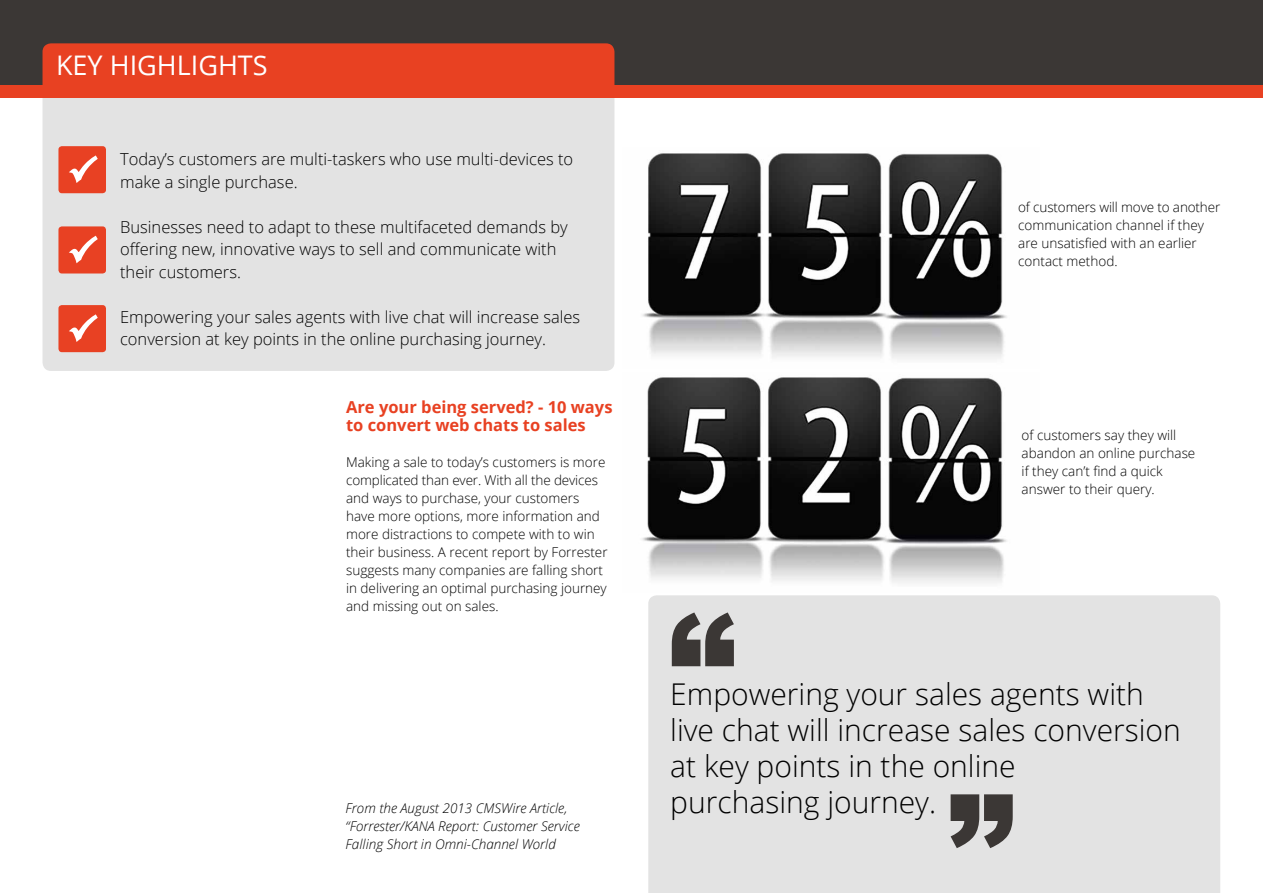
<style>
.page{position:relative;width:1263px;height:893px;background:#fff}
.page>*{position:absolute;margin:0;border:0;box-sizing:border-box;transform-origin:0 0}
.t1{font:900 135px "Arial";color:#3b3735}
.t2{font:300 30px/36px "Open Sans";color:#000}
.t3{font:27px "Open Sans";color:#fff}
.t4{font:300 16.5px/22.5px "Open Sans";color:#000}
.t5{font:700 16.5px/18px "Open Sans";color:#e84122}
.t6{font:300 13.5px/18px "Open Sans";color:#000}
.t7{font:italic 300 13.5px/18px "Open Sans";color:#000}
</style>
<div class="page">
<img style="left:642px;top:153px;width:365px;height:206px">
<img style="left:642px;top:377px;width:365px;height:206px">
<div style="left:43px;top:70px;width:571px;height:301px;background:#e3e3e3;border-radius:9px"></div>
<div style="left:648px;top:595px;width:572px;height:298px;background:#e3e3e3"></div>
<div style="left:0;top:0;width:1263px;height:91px;background:#3b3735"></div>
<div style="left:0;top:85px;width:1263px;height:13px;background:#e84122"></div>
<div style="left:43px;top:43px;width:571px;height:53px;background:#e84122;border-radius:9px"></div>
<div style="left:58px;top:146px;width:48px;height:47px;background:#e84123;border-radius:3px"></div>
<svg style="left:69px;top:155px;width:29px;height:28px"></svg>
<div style="left:58px;top:226px;width:48px;height:47px;background:#e84123;border-radius:3px"></div>
<svg style="left:69px;top:235px;width:29px;height:29px"></svg>
<div style="left:58px;top:305px;width:48px;height:47px;background:#e84123;border-radius:3px"></div>
<svg style="left:69px;top:314px;width:29px;height:28px"></svg>
<h3 class="t3" style="left:56px;top:47px;width:213px">KEY HIGHLIGHTS</h3>
<p class="t4" style="left:120px;top:147px;width:455px">Today’s customers are multi-taskers who use multi-devices to make a single purchase.</p>
<p class="t4" style="left:120px;top:215px;width:449px">Businesses need to adapt to these multifaceted demands by offering new, innovative ways to sell and communicate with their customers.</p>
<p class="t4" style="left:120px;top:305px;width:462px">Empowering your sales agents with live chat will increase sales conversion at key points in the online purchasing journey.</p>
<p class="t5" style="left:346px;top:398px;width:268px">Are your being served? - 10 ways to convert web chats to sales</p>
<p class="t6" style="left:346px;top:453px;width:263px">Making a sale to today’s customers is more complicated than ever. With all the devices and ways to purchase, your customers have more options, more information and more distractions to compete with to win their business. A recent report by Forrester suggests many companies are falling short in delivering an optimal purchasing journey and missing out on sales.</p>
<p class="t7" style="left:345px;top:798px;width:236px">From the August 2013 CMSWire Article, “Forrester/KANA Report: Customer Service<br>Falling Short in Omni-Channel World</p>
<p class="t6" style="left:1018px;top:197px;width:204px">of customers will move to another communication channel if they are unsatisfied with an earlier contact method.</p>
<h1 class="t1" style="left:668px;top:564px;width:69px">“</h1>
<p class="t6" style="left:1022px;top:425px;width:175px">of customers say they will abandon an online purchase if they can’t find a quick answer to their query.</p>
<h2 class="t2" style="left:670px;top:675px;width:512px">Empowering your sales agents with live chat will increase sales conversion at key points in the online<br>purchasing journey.</h2>
<h1 class="t1" style="left:1016px;top:896px;width:69px;rotate:-180deg">“</h1>
</div>
